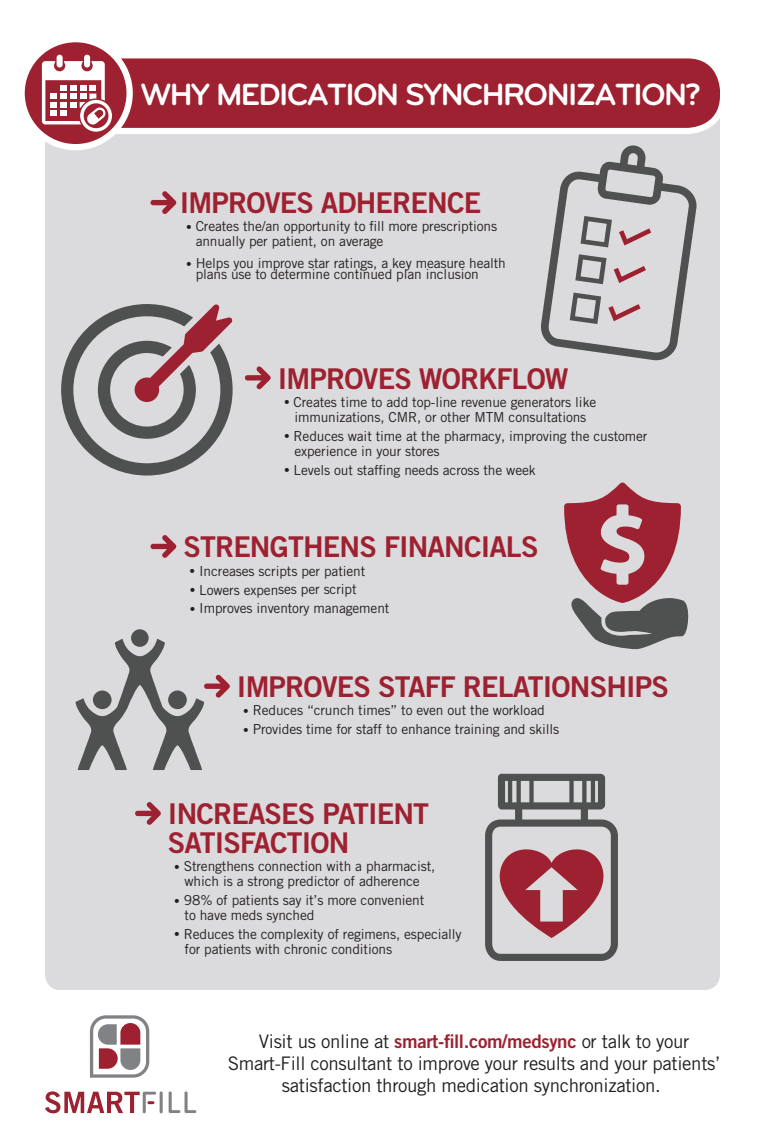
<style>
.page{position:relative;width:765px;height:1140px;background:#fff}
.page>*{position:absolute;margin:0;border:0;box-sizing:border-box;transform-origin:0 0}
.t1{font:700 31.88px "Bryant Pro";letter-spacing:-.05em;color:#fff}
.t2{font:28.62px/28.8px "Trade Gothic LT Std Bd 2";letter-spacing:-.03em;color:#9d2130}
.t3{font:18.75px/22.4px "Trade Gothic LT Std";letter-spacing:-.02em;color:#231f20;text-align:center}
.t4{font:13.75px/15px "Trade Gothic LT Std";letter-spacing:-.01em;color:#231f20}
.s1{font-size:11.25px}
.s2{font-family:"Trade Gothic LT Std Bd 2";color:#9d2130}
</style>
<div class="page">
<div style="left:45px;top:134px;width:675px;height:856px;background:#dbdadc"></div>
<div style="left:114px;top:58px;width:606px;height:70px;background:#9d2130"></div>
<hr style="left:160px;top:1091px;width:3px;height:22px;background:#808285;border-radius:2px">
<svg style="left:169px;top:1091px;width:27px;height:22px"></svg>
<svg style="left:45px;top:1091px;width:111px;height:22px"></svg>
<svg style="left:90px;top:1015px;width:59px;height:63px"></svg>
<div style="left:18px;top:36px;width:115px;height:114px;border:13px solid #fff;border-radius:50%"></div>
<div style="left:25px;top:42px;width:102px;height:102px;background:#9d2130;border-radius:50%"></div>
<div style="left:57px;top:55px;width:6px;height:13px;background:#fff;border-radius:3px"></div>
<div style="left:84px;top:55px;width:6px;height:13px;background:#fff;border-radius:3px"></div>
<svg style="left:42px;top:61px;width:70px;height:71px"></svg>
<svg style="left:540px;top:145px;width:158px;height:217px;background:#bebbbd"></svg>
<svg style="left:151px;top:191px;width:25px;height:23px"></svg>
<svg style="left:564px;top:483px;width:128px;height:166px;background:#ab7d84"></svg>
<svg style="left:151px;top:535px;width:25px;height:23px"></svg>
<svg style="left:135px;top:802px;width:26px;height:23px"></svg>
<svg style="left:485px;top:774px;width:133px;height:187px;background:#ab9195"></svg>
<div style="left:131px;top:629px;width:18px;height:18px;background:#4f5050;border-radius:50%"></div>
<svg style="left:75px;top:639px;width:155px;height:131px;background:#b2b0b1"></svg>
<svg style="left:61px;top:304px;width:172px;height:172px;background:#ada4a6"></svg>
<svg style="left:245px;top:366px;width:26px;height:23px"></svg>
<h1 class="t1" style="left:140px;top:77px;width:562px">WHY MEDICATION SYNCHRONIZATION?</h1>
<h2 class="t2" style="left:180px;top:188px;width:303px">IMPROVES ADHERENCE</h2>
<p class="t4" style="left:196px;top:219px;width:303px;line-height:14.2px;text-indent:-10px"><span class="s1">•</span> Creates the/an opportunity to fill more prescriptions annually per patient, on average</p>
<p class="t4" style="left:196px;top:258px;width:312px;line-height:10.9px;text-indent:-10px"><span class="s1">•</span> Helps you improve star ratings, a key measure health plans use to determine continued plan inclusion</p>
<h2 class="t2" style="left:278px;top:363px;width:293px">IMPROVES WORKFLOW</h2>
<p class="t4" style="left:284px;top:395px;width:314px;text-align:center"><span class="s1">•</span> Creates time to add top-line revenue generators like immunizations, CMR, or other MTM consultations</p>
<p class="t4" style="left:294px;top:428px;width:355px;text-indent:-10px"><span class="s1">•</span> Reduces wait time at the pharmacy, improving the customer experience in your stores</p>
<p class="t4" style="left:284px;top:462px;width:253px"><span class="s1">•</span> Levels out staffing needs across the week</p>
<h2 class="t2" style="left:183px;top:532px;width:357px">STRENGTHENS FINANCIALS</h2>
<p class="t4" style="left:190px;top:563px;width:177px"><span class="s1">•</span> Increases scripts per patient</p>
<p class="t4" style="left:190px;top:582px;width:168px"><span class="s1">•</span> Lowers expenses per script</p>
<p class="t4" style="left:190px;top:601px;width:201px"><span class="s1">•</span> Improves inventory management</p>
<h2 class="t2" style="left:237px;top:672px;width:434px">IMPROVES STAFF RELATIONSHIPS</h2>
<p class="t4" style="left:243px;top:703px;width:303px"><span class="s1">•</span> Reduces “crunch times” to even out the workload</p>
<p class="t4" style="left:243px;top:722px;width:318px"><span class="s1">•</span> Provides time for staff to enhance training and skills</p>
<h2 class="t2" style="left:168px;top:799px;width:263px">INCREASES PATIENT<br>SATISFACTION</h2>
<p class="t4" style="left:174px;top:859px;width:263px;text-align:center"><span class="s1">•</span> Strengthens connection with a pharmacist, which is a strong predictor of adherence</p>
<p class="t4" style="left:185px;top:893px;width:241px;text-indent:-10px"><span class="s1">•</span> 98% of patients say it’s more convenient to have meds synched</p>
<p class="t4" style="left:185px;top:926px;width:279px;text-indent:-10px"><span class="s1">•</span> Reduces the complexity of regimens, especially for patients with chronic conditions</p>
<h3 class="t3" style="left:228px;top:1029px;width:494px">Visit us online at <span class="s2">smart-fill.com/medsync</span> or talk to your<br>Smart-Fill consultant to improve your results and your patients’ satisfaction through medication synchronization.</h3>
</div>
